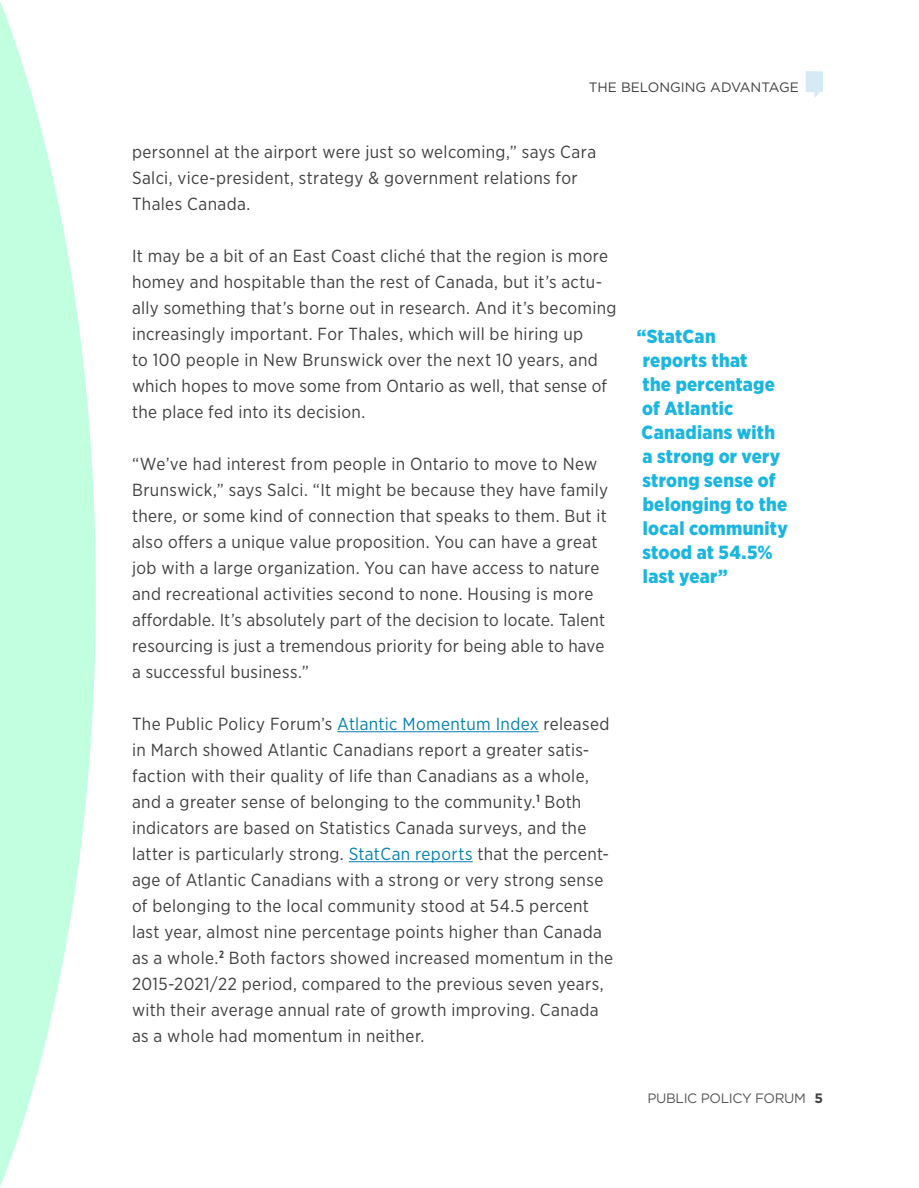
<style>
.page{position:relative;width:919px;height:1188px;background:#fff}
.page>*{position:absolute;margin:0;border:0;box-sizing:border-box;transform-origin:0 0}
.t1{font:900 19px/24px "Gotham Narrow";letter-spacing:.015em;color:#1bb6e0}
.t2{font:17.6px/26px "Gotham Narrow";letter-spacing:.02em;color:#404042}
.t3{font:13.6px "Gotham";color:#404042}
.t4{font:13.6px "Gotham";letter-spacing:-.025em;color:#555658}
.s1{color:#0681b0}
.s2{font-weight:700;color:#404042}
</style>
<div class="page">
<svg style="left:805px;top:71px;width:18px;height:27px"></svg>
<hr style="left:337px;top:731px;width:202px;height:1px;background:#0681b0">
<hr style="left:349px;top:861px;width:124px;height:1px;background:#0681b0">
<svg style="left:0;top:1px;width:96px;height:1186px;fill:#c2ffe1"></svg>
<p class="t3" style="left:588px;top:78px;width:212px">THE BELONGING ADVANTAGE</p>
<p class="t2" style="left:132px;top:138px;width:465px">personnel at the airport were just so welcoming,” says Cara<br>Salci, vice-president, strategy &amp; government relations for<br>Thales Canada.</p>
<p class="t2" style="left:132px;top:242px;width:486px">It may be a bit of an East Coast cliché that the region is more homey and hospitable than the rest of Canada, but it’s actu&shy;ally something that’s borne out in research. And it’s becoming increasingly important. For Thales, which will be hiring up<br>to 100 people in New Brunswick over the next 10 years, and which hopes to move some from Ontario as well, that sense of the place fed into its decision.</p>
<p class="t2" style="left:132px;top:450px;width:478px">“We’ve had interest from people in Ontario to move to New Brunswick,” says Salci. “It might be because they have family there, or some kind of connection that speaks to them. But it also offers a unique value proposition. You can have a great job with a large organization. You can have access to nature and recreational activities second to none. Housing is more affordable. It’s absolutely part of the decision to locate. Talent resourcing is just a tremendous priority for being able to have a successful business.”</p>
<p class="t2" style="left:132px;top:711px;width:482px">The Public Policy Forum’s <span class="s1">Atlantic Momentum Index</span> released in March showed Atlantic Canadians report a greater satis&shy;faction with their quality of life than Canadians as a whole, and a greater sense of belonging to the community.<sup>1</sup> Both indicators are based on Statistics Canada surveys, and the latter is particularly strong. <span class="s1">StatCan reports</span> that the percent&shy;age of Atlantic Canadians with a strong or very strong sense of belonging to the local community stood at 54.5 percent last year, almost nine percentage points higher than Canada as a whole.<sup>2</sup> Both factors showed increased momentum in the 2015-2021/22 period, compared to the previous seven years, with their average annual rate of growth improving. Canada as a whole had momentum in neither.</p>
<p class="t1" style="left:637px;top:324px;width:153px">“StatCan<br>reports that<br>the percentage of Atlantic<br>Canadians with<br>a strong or very strong sense of belonging to the local community stood at 54.5% last year”</p>
<p class="t4" style="left:647px;top:1089px;width:177px">PUBLIC POLICY FORUM <span class="s2">5</span></p>
</div>
